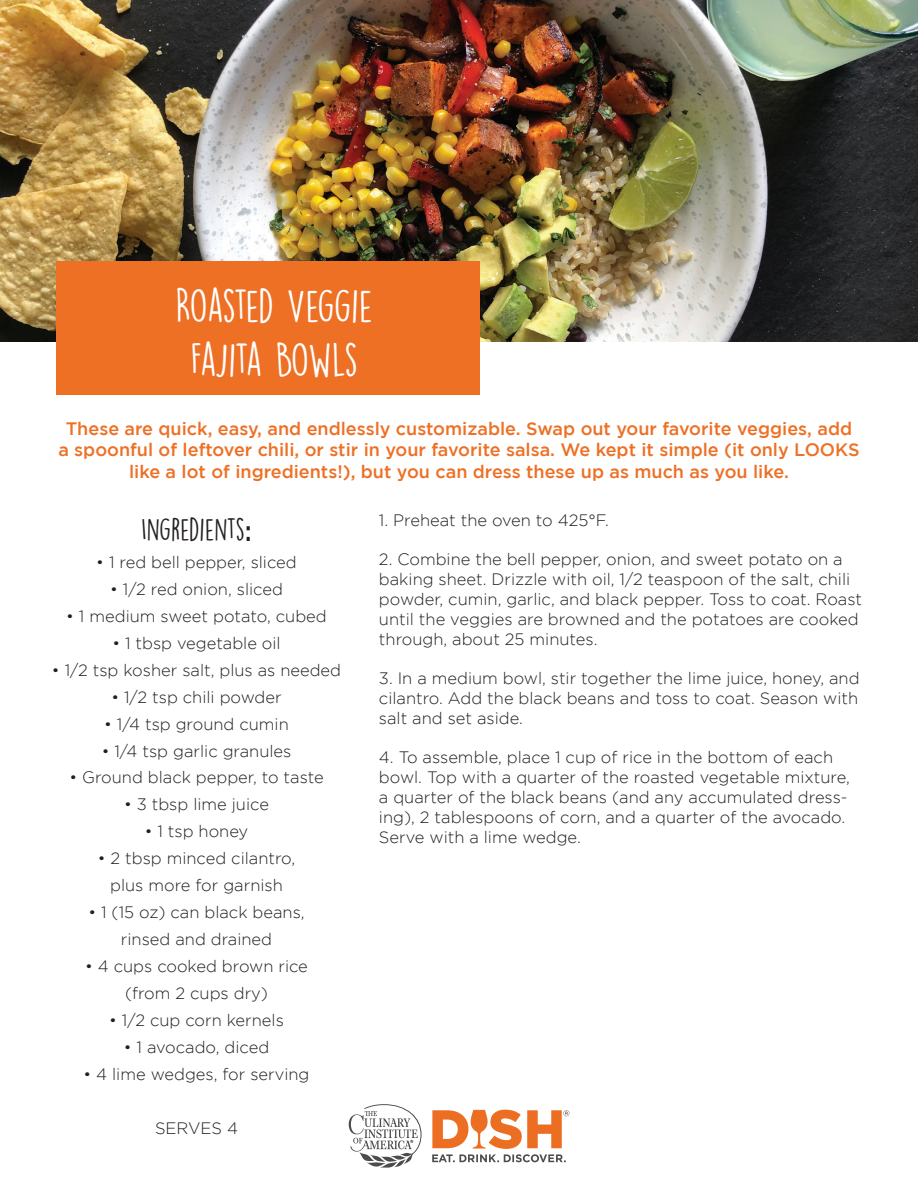
<style>
.page{position:relative;width:918px;height:1188px;background:#fff}
.page>*{position:absolute;margin:0;border:0;box-sizing:border-box;transform-origin:0 0}
.t1{font:42px/54px "DK Lemon Yellow Sun";letter-spacing:-.045em;color:#fff;text-align:center}
.t2{font:28.5px "DK Lemon Yellow Sun";color:#231f20}
.t3{font:500 18px/21.6px "Gotham";color:#ed7025;text-align:center}
.t4{font:300 16.5px/19.8px "Gotham";color:#231f20;text-align:center}
.s1{font-family:"Raleway";font-weight:700}
</style>
<div class="page">
<img style="left:0;top:0;width:918px;height:341px">
<div style="left:56px;top:261px;width:424px;height:134px;background:#ed7025"></div>
<svg style="left:349px;top:1104px;width:73px;height:64px"></svg>
<svg style="left:432px;top:1110px;width:137px;height:52px"></svg>
<h1 class="t1" style="left:176px;top:279px;width:199px">ROASTED VEGGIE<br>FAJITA BOWLS</h1>
<p class="t3" style="left:58px;top:417px;width:803px">These are quick, easy, and endlessly customizable. Swap out your favorite veggies, add a spoonful of leftover chili, or stir in your favorite salsa. We kept it simple (it only LOOKS like a lot of ingredients!), but you can dress these up as much as you like.</p>
<h2 class="t2" style="left:141px;top:512px;width:112px">INGREDIENTS<span class="s1">:</span></h2>
<p class="t4" style="left:96px;top:552px;width:202px">• 1 red bell pepper, sliced</p>
<p class="t4" style="left:110px;top:579px;width:174px">• 1/2 red onion, sliced</p>
<p class="t4" style="left:66px;top:606px;width:262px">• 1 medium sweet potato, cubed</p>
<p class="t4" style="left:112px;top:633px;width:170px">• 1 tbsp vegetable oil</p>
<p class="t4" style="left:52px;top:660px;width:291px">• 1/2 tsp kosher salt, plus as needed</p>
<p class="t4" style="left:111px;top:687px;width:172px">• 1/2 tsp chili powder</p>
<p class="t4" style="left:104px;top:714px;width:186px">• 1/4 tsp ground cumin</p>
<p class="t4" style="left:102px;top:741px;width:191px">• 1/4 tsp garlic granules</p>
<p class="t4" style="left:69px;top:768px;width:256px">• Ground black pepper, to taste</p>
<p class="t4" style="left:124px;top:795px;width:146px">• 3 tbsp lime juice</p>
<p class="t4" style="left:145px;top:822px;width:105px">• 1 tsp honey</p>
<p class="t4" style="left:98px;top:845px;width:199px;line-height:27px">• 2 tbsp minced cilantro, plus more for garnish</p>
<p class="t4" style="left:88px;top:899px;width:218px;line-height:27px">• 1 (15 oz) can black beans, rinsed and drained</p>
<p class="t4" style="left:85px;top:953px;width:224px;line-height:27px">• 4 cups cooked brown rice (from 2 cups dry)</p>
<p class="t4" style="left:109px;top:1011px;width:176px">• 1/2 cup corn kernels</p>
<p class="t4" style="left:124px;top:1038px;width:147px">• 1 avocado, diced</p>
<p class="t4" style="left:84px;top:1064px;width:227px">• 4 lime wedges, for serving</p>
<p class="t4" style="left:155px;top:1119px;width:85px">SERVES 4</p>
<p class="t4" style="left:379px;top:510px;width:231px">1. Preheat the oven to 425°F.</p>
<p class="t4" style="left:379px;top:549px;width:485px;text-align:left">2. Combine the bell pepper, onion, and sweet potato on a baking sheet. Drizzle with oil, 1/2 teaspoon of the salt, chili powder, cumin, garlic, and black pepper. Toss to coat. Roast until the veggies are browned and the potatoes are cooked through, about 25 minutes.</p>
<p class="t4" style="left:379px;top:668px;width:482px;text-align:justify">3. In a medium bowl, stir together the lime juice, honey, and cilantro. Add the black beans and toss to coat. Season with salt and set aside.</p>
<p class="t4" style="left:379px;top:747px;width:473px;text-align:left">4. To assemble, place 1 cup of rice in the bottom of each bowl. Top with a quarter of the roasted vegetable mixture, a quarter of the black beans (and any accumulated dress&shy;ing), 2 tablespoons of corn, and a quarter of the avocado.<br>Serve with a lime wedge.</p>
</div>
